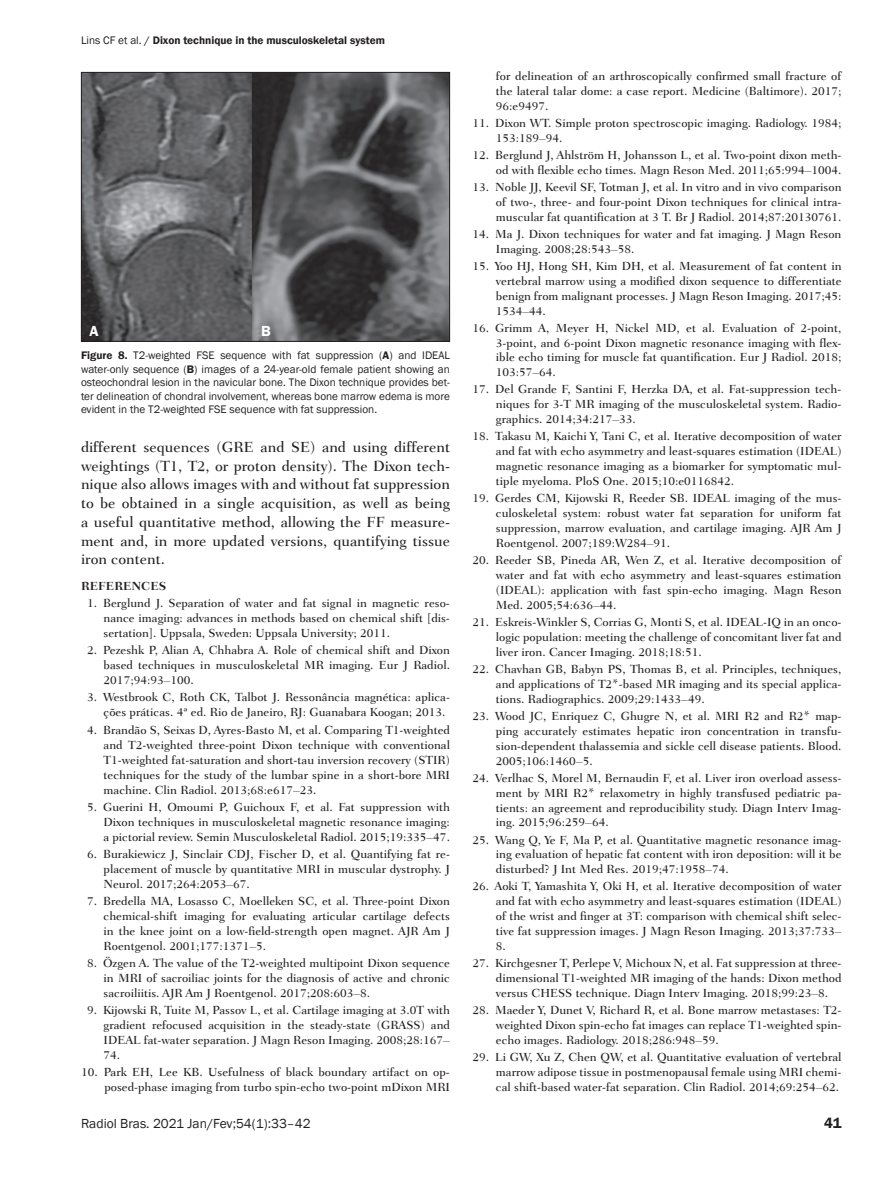
<style>
.page{position:relative;width:893px;height:1191px;background:#fff}
.page>*{position:absolute;margin:0;border:0;box-sizing:border-box;transform-origin:0 0}
.t1{font:500 15px/18.8px "Fairfield LT";color:#231f20;text-align:justify}
.t2{font:600 15px "Franklin Gothic";color:#231f20}
.t3{font:600 15px "Franklin Gothic";color:#fff}
.t4{font:13.5px "Franklin Gothic";color:#231f20}
.t5{font:500 12px/15px "Fairfield LT";color:#231f20;text-align:justify}
.t6{font:700 12px "Fairfield LT";color:#231f20}
.t7{font:11.25px/13.5px "Franklin Gothic";color:#231f20;text-align:justify}
.t8{font:600 11.25px "Franklin Gothic";color:#231f20}
.s1{font-weight:400}
.s2{font-weight:500}
.s3{font-weight:600}
</style>
<div class="page">
<img style="left:83px;top:74px;width:365px;height:266px">
<div style="left:81px;top:72px;width:369px;height:270px;border:1px solid #231f20"></div>
<p class="t8" style="left:81px;top:33px;width:306px"><span class="s1">Lins CF et al.</span> <span class="s2">/</span> Dixon technique in the musculoskeletal system</p>
<p class="t3" style="left:90px;top:322px;width:11px">A</p>
<p class="t3" style="left:261px;top:322px;width:11px">B</p>
<p class="t7" style="left:81px;top:349px;width:370px"><span class="s3">Figure 8.</span> T2-weighted FSE sequence with fat suppression (<span class="s3">A</span>) and IDEAL water-only sequence (<span class="s3">B</span>) images of a 24-year-old female patient showing an osteochondral lesion in the navicular bone. The Dixon technique provides bet&shy;ter delineation of chondral involvement, whereas bone marrow edema is more evident in the T2-weighted FSE sequence with fat suppression.</p>
<p class="t1" style="left:81px;top:437px;width:370px">different sequences (GRE and SE) and using different weightings (T1, T2, or proton density). The Dixon tech&shy;nique also allows images with and without fat suppression to be obtained in a single acquisition, as well as being a useful quantitative method, allowing the FF measure&shy;ment and, in more updated versions, quantifying tissue iron content.</p>
<p class="t6" style="left:81px;top:579px;width:87px">REFERENCES</p>
<p class="t5" style="left:104px;top:595px;width:348px;text-indent:-17px">1. Berglund J. Separation of water and fat signal in magnetic reso&shy;nance imaging: advances in methods based on chemical shift [dis&shy;sertation]. Uppsala, Sweden: Uppsala University; 2011.</p>
<p class="t5" style="left:104px;top:643px;width:348px;text-indent:-17px">2. Pezeshk P, Alian A, Chhabra A. Role of chemical shift and Dixon based techniques in musculoskeletal MR imaging. Eur J Radiol.<br>2017;94:93–100.</p>
<p class="t5" style="left:104px;top:690px;width:348px;text-indent:-17px">3. Westbrook C, Roth CK, Talbot J. Ressonância magnética: aplica&shy;ções práticas. 4ª ed. Rio de Janeiro, RJ: Guanabara Koogan; 2013.</p>
<p class="t5" style="left:104px;top:722px;width:348px;text-indent:-17px">4. Brandão S, Seixas D, Ayres-Basto M, et al. Comparing T1-weighted and T2-weighted three-point Dixon technique with conventional T1-weighted fat-saturation and short-tau inversion recovery (STIR) techniques for the study of the lumbar spine in a short-bore MRI machine. Clin Radiol. 2013;68:e617–23.</p>
<p class="t5" style="left:104px;top:799px;width:348px;text-indent:-17px">5. Guerini H, Omoumi P, Guichoux F, et al. Fat suppression with Dixon techniques in musculoskeletal magnetic resonance imaging: a pictorial review. Semin Musculoskeletal Radiol. 2015;19:335–47.</p>
<p class="t5" style="left:104px;top:846px;width:348px;text-indent:-17px">6. Burakiewicz J, Sinclair CDJ, Fischer D, et al. Quantifying fat re&shy;placement of muscle by quantitative MRI in muscular dystrophy. J Neurol. 2017;264:2053–67.</p>
<p class="t5" style="left:104px;top:893px;width:348px;text-indent:-17px">7. Bredella MA, Losasso C, Moelleken SC, et al. Three-point Dixon chemical-shift imaging for evaluating articular cartilage defects in the knee joint on a low-field-strength open magnet. AJR Am J Roentgenol. 2001;177:1371–5.</p>
<p class="t5" style="left:104px;top:955px;width:348px;text-indent:-17px">8. Özgen A. The value of the T2-weighted multipoint Dixon sequence in MRI of sacroiliac joints for the diagnosis of active and chronic sacroiliitis. AJR Am J Roentgenol. 2017;208:603–8.</p>
<p class="t5" style="left:104px;top:1002px;width:348px;text-indent:-17px">9. Kijowski R, Tuite M, Passov L, et al. Cartilage imaging at 3.0T with gradient refocused acquisition in the steady-state (GRASS) and IDEAL fat-water separation. J Magn Reson Imaging. 2008;28:167– 74.</p>
<p class="t5" style="left:81px;top:1065px;width:370px;text-align:right">10. Park EH, Lee KB. Usefulness of black boundary artifact on op&shy;posed-phase imaging from turbo spin-echo two-point mDixon MRI</p>
<p class="t5" style="left:496px;top:68px;width:347px">for delineation of an arthroscopically confirmed small fracture of the lateral talar dome: a case report. Medicine (Baltimore). 2017; 96:e9497.</p>
<p class="t5" style="left:496px;top:115px;width:347px;text-indent:-23px">11. Dixon WT. Simple proton spectroscopic imaging. Radiology. 1984;<br>153:189–94.</p>
<p class="t5" style="left:472px;top:147px;width:370px;text-align:right">12. Berglund J, Ahlström H, Johansson L, et al. Two-point dixon meth&shy;od with flexible echo times. Magn Reson Med. 2011;65:994–1004.</p>
<p class="t5" style="left:496px;top:179px;width:347px;text-indent:-23px">13. Noble JJ, Keevil SF, Totman J, et al. In vitro and in vivo comparison of two-, three- and four-point Dixon techniques for clinical intra&shy;muscular fat quantification at 3 T. Br J Radiol. 2014;87:20130761.</p>
<p class="t5" style="left:496px;top:226px;width:347px;text-indent:-23px">14. Ma J. Dixon techniques for water and fat imaging. J Magn Reson<br>Imaging. 2008;28:543–58.</p>
<p class="t5" style="left:496px;top:258px;width:347px;text-indent:-23px">15. Yoo HJ, Hong SH, Kim DH, et al. Measurement of fat content in vertebral marrow using a modified dixon sequence to differentiate benign from malignant processes. J Magn Reson Imaging. 2017;45:<br>1534–44.</p>
<p class="t5" style="left:496px;top:320px;width:347px;text-indent:-23px">16. Grimm A, Meyer H, Nickel MD, et al. Evaluation of 2-point, 3-point, and 6-point Dixon magnetic resonance imaging with flex&shy;ible echo timing for muscle fat quantification. Eur J Radiol. 2018; 103:57–64.</p>
<p class="t5" style="left:496px;top:382px;width:347px;text-indent:-23px">17. Del Grande F, Santini F, Herzka DA, et al. Fat-suppression tech&shy;niques for 3-T MR imaging of the musculoskeletal system. Radio&shy;graphics. 2014;34:217–33.</p>
<p class="t5" style="left:496px;top:429px;width:347px;text-indent:-23px">18. Takasu M, Kaichi Y, Tani C, et al. Iterative decomposition of water and fat with echo asymmetry and least-squares estimation (IDEAL) magnetic resonance imaging as a biomarker for symptomatic mul&shy;tiple myeloma. PloS One. 2015;10:e0116842.</p>
<p class="t5" style="left:496px;top:491px;width:347px;text-indent:-23px">19. Gerdes CM, Kijowski R, Reeder SB. IDEAL imaging of the mus&shy;culoskeletal system: robust water fat separation for uniform fat suppression, marrow evaluation, and cartilage imaging. AJR Am J Roentgenol. 2007;189:W284–91.</p>
<p class="t5" style="left:496px;top:552px;width:347px;text-indent:-23px">20. Reeder SB, Pineda AR, Wen Z, et al. Iterative decomposition of water and fat with echo asymmetry and least-squares estimation (IDEAL): application with fast spin-echo imaging. Magn Reson Med. 2005;54:636–44.</p>
<p class="t5" style="left:496px;top:614px;width:347px;text-indent:-23px">21. Eskreis-Winkler S, Corrias G, Monti S, et al. IDEAL-IQ in an onco&shy;logic population: meeting the challenge of concomitant liver fat and liver iron. Cancer Imaging. 2018;18:51.</p>
<p class="t5" style="left:496px;top:661px;width:347px;text-indent:-23px">22. Chavhan GB, Babyn PS, Thomas B, et al. Principles, techniques, and applications of T2*-based MR imaging and its special applica&shy;tions. Radiographics. 2009;29:1433–49.</p>
<p class="t5" style="left:496px;top:708px;width:347px;text-indent:-23px">23. Wood JC, Enriquez C, Ghugre N, et al. MRI R2 and R2* map&shy;ping accurately estimates hepatic iron concentration in transfu&shy;sion-dependent thalassemia and sickle cell disease patients. Blood.<br>2005;106:1460–5.</p>
<p class="t5" style="left:496px;top:770px;width:347px;text-indent:-23px">24. Verlhac S, Morel M, Bernaudin F, et al. Liver iron overload assess&shy;ment by MRI R2* relaxometry in highly transfused pediatric pa&shy;tients: an agreement and reproducibility study. Diagn Interv Imag&shy;ing. 2015;96:259–64.</p>
<p class="t5" style="left:496px;top:832px;width:347px;text-indent:-23px">25. Wang Q, Ye F, Ma P, et al. Quantitative magnetic resonance imag&shy;ing evaluation of hepatic fat content with iron deposition: will it be disturbed? J Int Med Res. 2019;47:1958–74.</p>
<p class="t5" style="left:496px;top:879px;width:347px;text-indent:-23px">26. Aoki T, Yamashita Y, Oki H, et al. Iterative decomposition of water and fat with echo asymmetry and least-squares estimation (IDEAL) of the wrist and finger at 3T: comparison with chemical shift selec&shy;tive fat suppression images. J Magn Reson Imaging. 2013;37:733– 8.</p>
<p class="t5" style="left:496px;top:955px;width:347px;text-indent:-23px">27. Kirchgesner T, Perlepe V, Michoux N, et al. Fat suppression at three&shy;dimensional T1-weighted MR imaging of the hands: Dixon method versus CHESS technique. Diagn Interv Imaging. 2018;99:23–8.</p>
<p class="t5" style="left:496px;top:1002px;width:347px;text-indent:-23px">28. Maeder Y, Dunet V, Richard R, et al. Bone marrow metastases: T2- weighted Dixon spin-echo fat images can replace T1-weighted spin&shy;echo images. Radiology. 2018;286:948–59.</p>
<p class="t5" style="left:496px;top:1049px;width:347px;text-indent:-23px">29. Li GW, Xu Z, Chen QW, et al. Quantitative evaluation of vertebral marrow adipose tissue in postmenopausal female using MRI chemi&shy;cal shift-based water-fat separation. Clin Radiol. 2014;69:254–62.</p>
<p class="t4" style="left:81px;top:1114px;width:231px">Radiol Bras. 2021 Jan/Fev;54(1):33–42</p>
<p class="t2" style="left:824px;top:1113px;width:19px">41</p>
</div>
